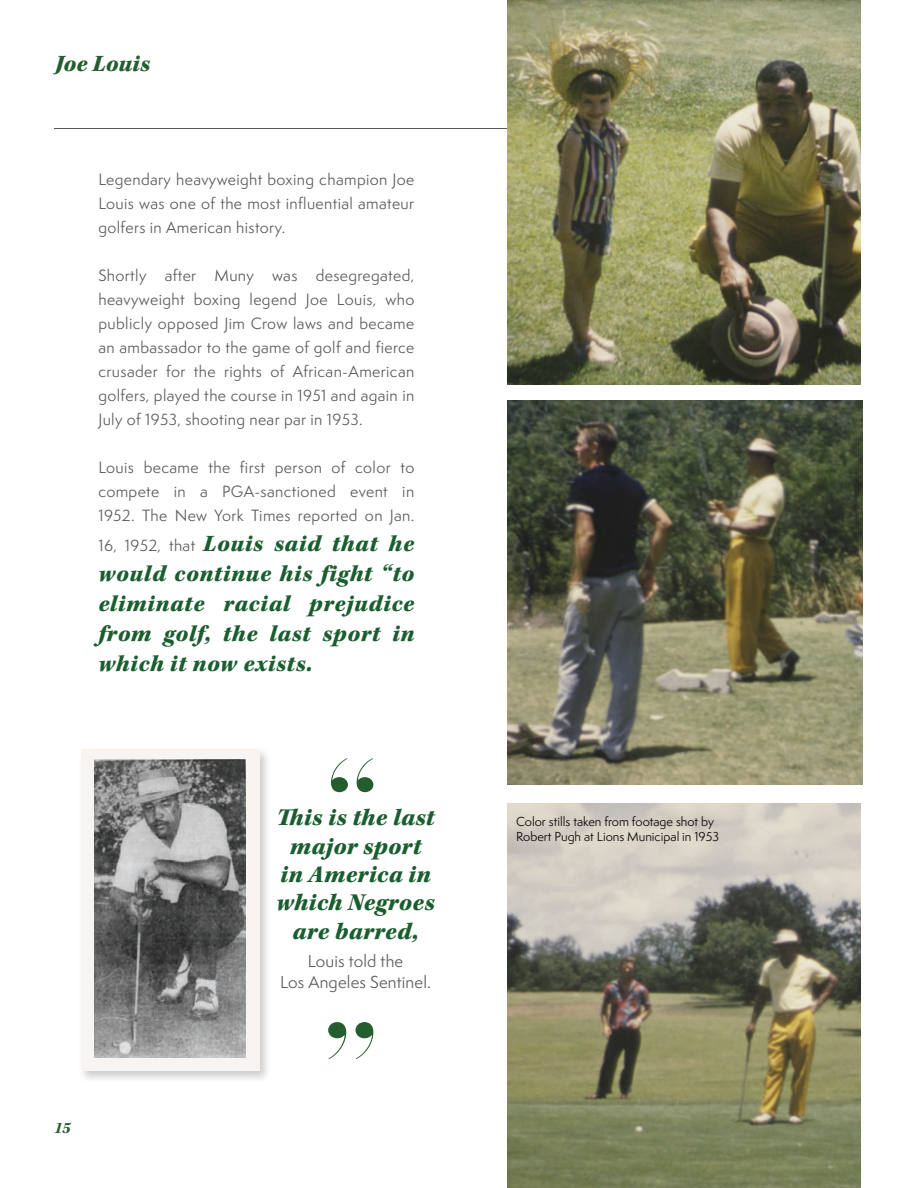
<style>
.page{position:relative;width:918px;height:1188px;background:#fff}
.page>*{position:absolute;margin:0;border:0;box-sizing:border-box;transform-origin:0 0}
.t1{font:italic 900 24.75px/28.3px "Kepler Std";letter-spacing:.01em;color:#1a5d2f;text-align:center}
.t2{font:italic 900 24px/30px "Kepler Std";letter-spacing:.025em;color:#1a5d2f;text-align:justify}
.t3{font:italic 900 24px "Kepler Std";color:#245d2e}
.t4{font:italic 700 16.5px "Kepler Std";color:#245d2e}
.t5{font:15.9px "Semplicita Pro";letter-spacing:.01em;color:#58595b}
.t6{font:15px/24px "Semplicita Pro";letter-spacing:.025em;color:#58595b;text-align:justify}
.t7{font:12px/15px "Semplicita Pro";color:#020304}
.s1{font-family:"Semplicita Pro";font-weight:400;font-style:normal;font-size:15px;color:#58595b}
</style>
<div class="page">
<div style="left:78px;top:746px;width:194px;height:338px;background:#231f20;opacity:.22"></div>
<div style="left:81px;top:750px;width:178px;height:321px;background:#f7f4f1"></div>
<img style="left:508px;top:804px;width:353px;height:384px">
<hr style="left:54px;top:128px;width:511px;height:1px;background:#58595b">
<img style="left:508px;top:400px;width:354px;height:385px">
<img style="left:508px;top:0;width:353px;height:384px">
<svg style="left:331px;top:758px;width:42px;height:34px"></svg>
<svg style="left:328px;top:1022px;width:45px;height:37px"></svg>
<img style="left:94px;top:759px;width:152px;height:299px">
<p class="t3" style="left:55px;top:50px;width:96px">Joe Louis</p>
<p class="t6" style="left:98px;top:168px;width:317px">Legendary heavyweight boxing champion Joe Louis was one of the most influential amateur golfers in American history.</p>
<p class="t6" style="left:98px;top:264px;width:317px">Shortly after Muny was desegregated, heavyweight boxing legend Joe Louis, who publicly opposed Jim Crow laws and became an ambassador to the game of golf and fierce crusader for the rights of African-American golfers, played the course in 1951 and again in July of 1953, shooting near par in 1953.</p>
<p class="t6" style="left:98px;top:456px;width:317px">Louis became the first person of color to compete in a PGA-sanctioned event in 1952. The New York Times reported on Jan.</p>
<p class="t2" style="left:98px;top:530px;width:317px"><span class="s1">16, 1952, that</span> Louis said that he would continue his fight “to eliminate racial prejudice from golf, the last sport in which it now exists.</p>
<p class="t4" style="left:54px;top:1119px;width:18px">15</p>
<p class="t1" style="left:276px;top:804px;width:160px">This is the last major sport in America in which Negroes are barred,</p>
<p class="t5" style="left:308px;top:950px;width:97px">Louis told the</p>
<p class="t5" style="left:280px;top:971px;width:152px">Los Angeles Sentinel.</p>
<p class="t7" style="left:516px;top:814px;width:204px">Color stills taken from footage shot by<br>Robert Pugh at Lions Municipal in 1953</p>
</div>
